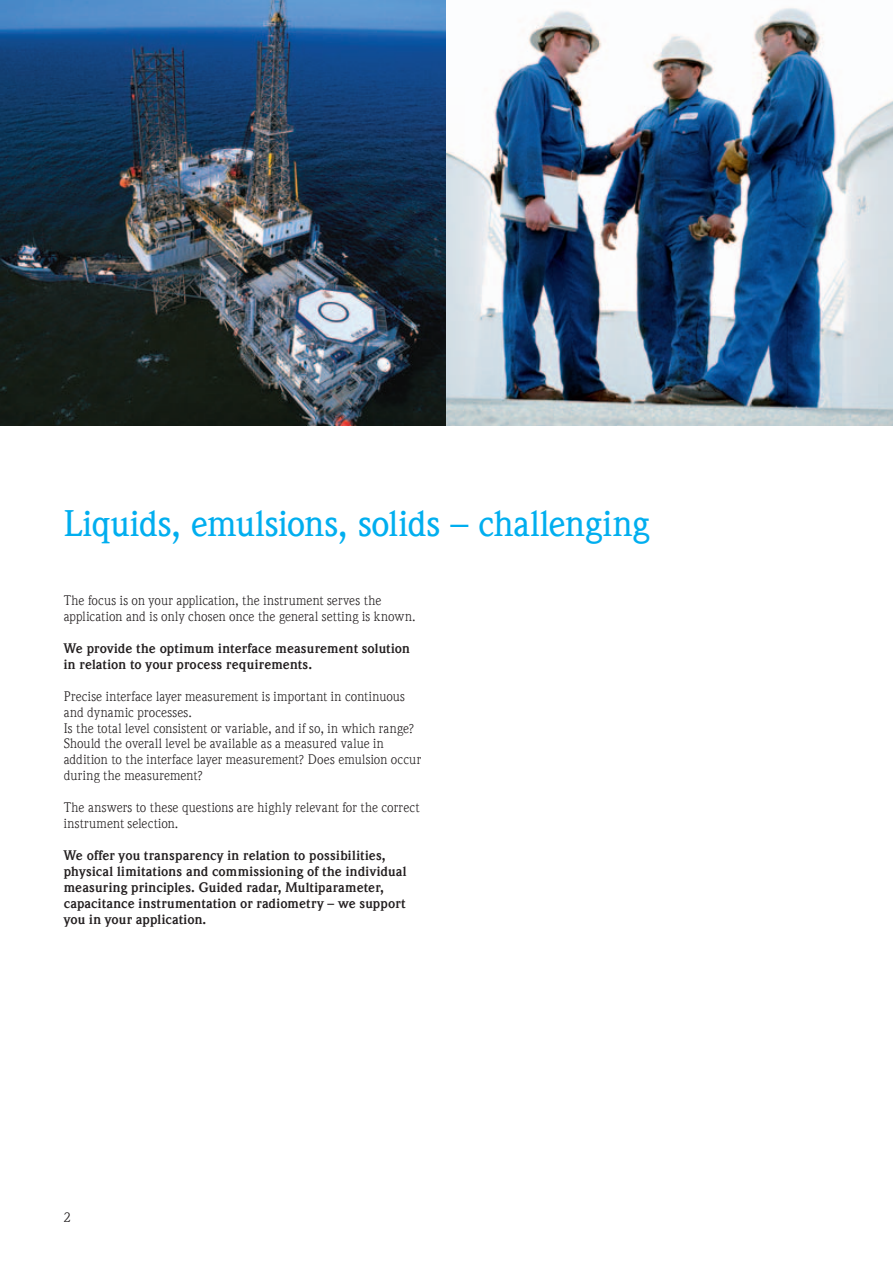
<style>
.page{position:relative;width:893px;height:1263px;background:#fff}
.page>*{position:absolute;margin:0;border:0;box-sizing:border-box;transform-origin:0 0}
.t1{font:500 36px "E+H Weidemann Com";letter-spacing:-.005em;color:#00aeef}
.t2{font:13.5px/15.9px "E+H Weidemann Com";letter-spacing:.01em;color:#231f20}
.t3{font:700 13.5px/15.9px "E+H Weidemann Com";letter-spacing:.01em;color:#231f20}
</style>
<div class="page">
<img style="left:0;top:0;width:893px;height:425px">
<h1 class="t1" style="left:64px;top:510px;width:587px">Liquids, emulsions, solids – challenging</h1>
<p class="t2" style="left:64px;top:594px;width:353px">The focus is on your application, the instrument serves the application and is only chosen once the general setting is known.</p>
<p class="t3" style="left:64px;top:641px;width:348px">We provide the optimum interface measurement solution in relation to your process requirements.</p>
<p class="t2" style="left:64px;top:689px;width:359px">Precise interface layer measurement is important in continuous and dynamic processes.<br>Is the total level consistent or variable, and if so, in which range?<br>Should the overall level be available as a measured value in addition to the interface layer measurement? Does emulsion occur during the measurement?</p>
<p class="t2" style="left:64px;top:801px;width:357px">The answers to these questions are highly relevant for the correct instrument selection.</p>
<p class="t3" style="left:64px;top:849px;width:344px">We offer you transparency in relation to possibilities, physical limitations and commissioning of the individual measuring principles. Guided radar, Multiparameter, capacitance instrumentation or radiometry – we support you in your application.</p>
<p class="t2" style="left:64px;top:1210px;width:9px">2</p>
</div>
